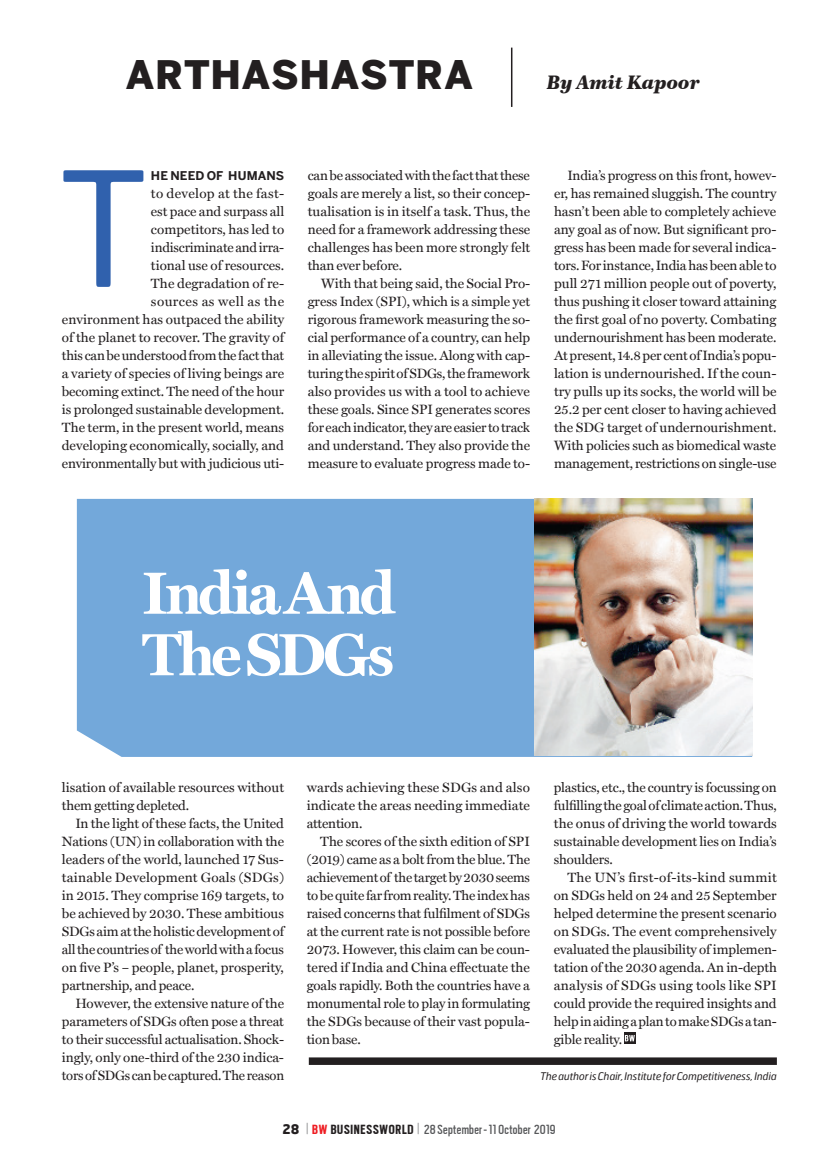
<style>
.page{position:relative;width:838px;height:1161px;background:#fff}
.page>*{position:absolute;margin:0;border:0;box-sizing:border-box;transform-origin:0 0}
.FOB_Head_Geo{font:159.3px "Hermes FB";color:#3061ad}
.FOB_Head_Geo-2{font:700 60px/61.5px "Miller Text";letter-spacing:-.055em;color:#fff}
.TC1_Story_title{font:900 39px "Benton Sans";letter-spacing:.02em;color:#231f20}
.TC1_Story_title-2{font:italic 900 18.75px "Century 751 BT";color:#231f20}
.t1{font:14.85px "Scout Cond";letter-spacing:.025em;color:#57585a}
.FOB_Text__FL{font:13.5px/18px "Miller Text";letter-spacing:-.005em;color:#231f20;text-align:justify}
.FOB_Text__FL-2{font:700 12px "Benton Sans";letter-spacing:.01em;color:#231f20}
.FOB_Head_Geo-3{font:italic 10.5px "Hermes FB";letter-spacing:-.01em;color:#231f20}
.s1{font-family:"Hermes FB";font-weight:700;font-size:13.2px;color:#231f20}
.s2{font-family:"Hermes FB";font-weight:100;font-size:11.55px;color:#6c6d70}
.s3{font-weight:700;color:#ee1d23}
.s4{font-weight:700;color:#231f20}
</style>
<div class="page">
<div style="left:309px;top:1057px;width:468px;height:8px;background:#231f20"></div>
<div style="left:77px;top:499px;width:675px;height:258px;background:#73a8da"></div>
<svg style="left:624px;top:1032px;width:11px;height:12px"></svg>
<svg style="left:625px;top:1035px;width:10px;height:6px"></svg>
<hr style="left:511px;top:48px;width:1px;height:59px;background:#231f20">
<img style="left:534px;top:499px;width:218px;height:257px">
<p class="TC1_Story_title" style="left:126px;top:52px;width:349px">ARTHASHASTRA</p>
<p class="TC1_Story_title-2" style="left:547px;top:71px;width:154px">By Amit Kapoor</p>
<p class="FOB_Head_Geo" style="left:62px;top:128px;width:85px">T</p>
<p class="FOB_Text__FL" style="left:308px;top:166px;width:224px">can be associated with the fact that these goals are merely a list, so their concep&shy;tualisation is in itself a task. Thus, the need for a framework addressing these challenges has been more strongly felt than ever before.</p>
<p class="FOB_Text__FL-2" style="left:151px;top:168px;width:135px">HE NEED OF HUMANS</p>
<p class="FOB_Text__FL" style="left:62px;top:184px;width:224px;text-align:right">to develop at the fast-<br>est pace and surpass all<br>competitors, has led to<br>indiscriminate and irra-<br>tional use of resources.<br>The degradation of re-<br>sources as well as the<br>environment has outpaced the ability of the planet to recover. The gravity of this can be understood from the fact that a variety of species of living beings are becoming extinct. The need of the hour is prolonged sustainable development.<br>The term, in the present world, means developing economically, socially, and environmentally but with judicious uti-</p>
<p class="FOB_Text__FL" style="left:308px;top:274px;width:224px;text-indent:14px">With that being said, the Social Pro&shy;gress Index (SPI), which is a simple yet rigorous framework measuring the so&shy;cial performance of a country, can help in alleviating the issue. Along with cap&shy;turing the spirit of SDGs, the framework also provides us with a tool to achieve these goals. Since SPI generates scores for each indicator, they are easier to track and understand. They also provide the measure to evaluate progress made to-</p>
<p class="FOB_Text__FL" style="left:554px;top:166px;width:224px;text-indent:14px">India’s progress on this front, howev&shy;er, has remained sluggish. The country hasn’t been able to completely achieve any goal as of now. But significant pro&shy;gress has been made for several indica&shy;tors. For instance, India has been able to pull 271 million people out of poverty, thus pushing it closer toward attaining the first goal of no poverty. Combating undernourishment has been moderate.<br>At present, 14.8 per cent of India’s popu&shy;lation is undernourished. If the coun&shy;try pulls up its socks, the world will be 25.2 per cent closer to having achieved the SDG target of undernourishment.<br>With policies such as biomedical waste management, restrictions on single-use</p>
<p class="FOB_Head_Geo-2" style="left:142px;top:562px;width:255px">India And<br>The SDGs</p>
<p class="FOB_Text__FL" style="left:62px;top:778px;width:224px">lisation of available resources without them getting depleted.</p>
<p class="FOB_Text__FL" style="left:62px;top:814px;width:224px;text-indent:14px">In the light of these facts, the United Nations (UN) in collaboration with the leaders of the world, launched 17 Sus&shy;tainable Development Goals (SDGs) in 2015. They comprise 169 targets, to be achieved by 2030. These ambitious SDGs aim at the holistic development of all the countries of the world with a focus on five P’s – people, planet, prosperity, partnership, and peace.</p>
<p class="FOB_Text__FL" style="left:62px;top:994px;width:224px;text-indent:14px">However, the extensive nature of the parameters of SDGs often pose a threat to their successful actualisation. Shock&shy;ingly, only one-third of the 230 indica&shy;tors of SDGs can be captured. The reason</p>
<p class="FOB_Text__FL" style="left:307px;top:778px;width:225px">wards achieving these SDGs and also indicate the areas needing immediate attention.</p>
<p class="FOB_Text__FL" style="left:307px;top:832px;width:225px;text-indent:14px">The scores of the sixth edition of SPI (2019) came as a bolt from the blue. The achievement of the target by 2030 seems to be quite far from reality. The index has raised concerns that fulfilment of SDGs at the current rate is not possible before 2073. However, this claim can be coun&shy;tered if India and China effectuate the goals rapidly. Both the countries have a monumental role to play in formulating the SDGs because of their vast popula&shy;tion base.</p>
<p class="FOB_Text__FL" style="left:554px;top:778px;width:224px">plastics, etc., the country is focussing on fulfilling the goal of climate action. Thus, the onus of driving the world towards sustainable development lies on India’s shoulders.</p>
<p class="FOB_Text__FL" style="left:554px;top:868px;width:225px;text-indent:14px">The UN’s first-of-its-kind summit on SDGs held on 24 and 25 September helped determine the present scenario on SDGs. The event comprehensively evaluated the plausibility of implemen&shy;tation of the 2030 agenda. An in-depth analysis of SDGs using tools like SPI could provide the required insights and help in aiding a plan to make SDGs a tan&shy;gible reality.</p>
<p class="FOB_Head_Geo-3" style="left:540px;top:1069px;width:238px">The author is Chair, Institute for Competitiveness, India</p>
<p class="t1" style="left:282px;top:1122px;width:275px"><span class="s1">28</span> <span class="s2">|</span> <span class="s3">BW</span> <span class="s4">BUSINESSWORLD</span> <span class="s2">|</span> 28 September - 11 October 2019</p>
</div>
